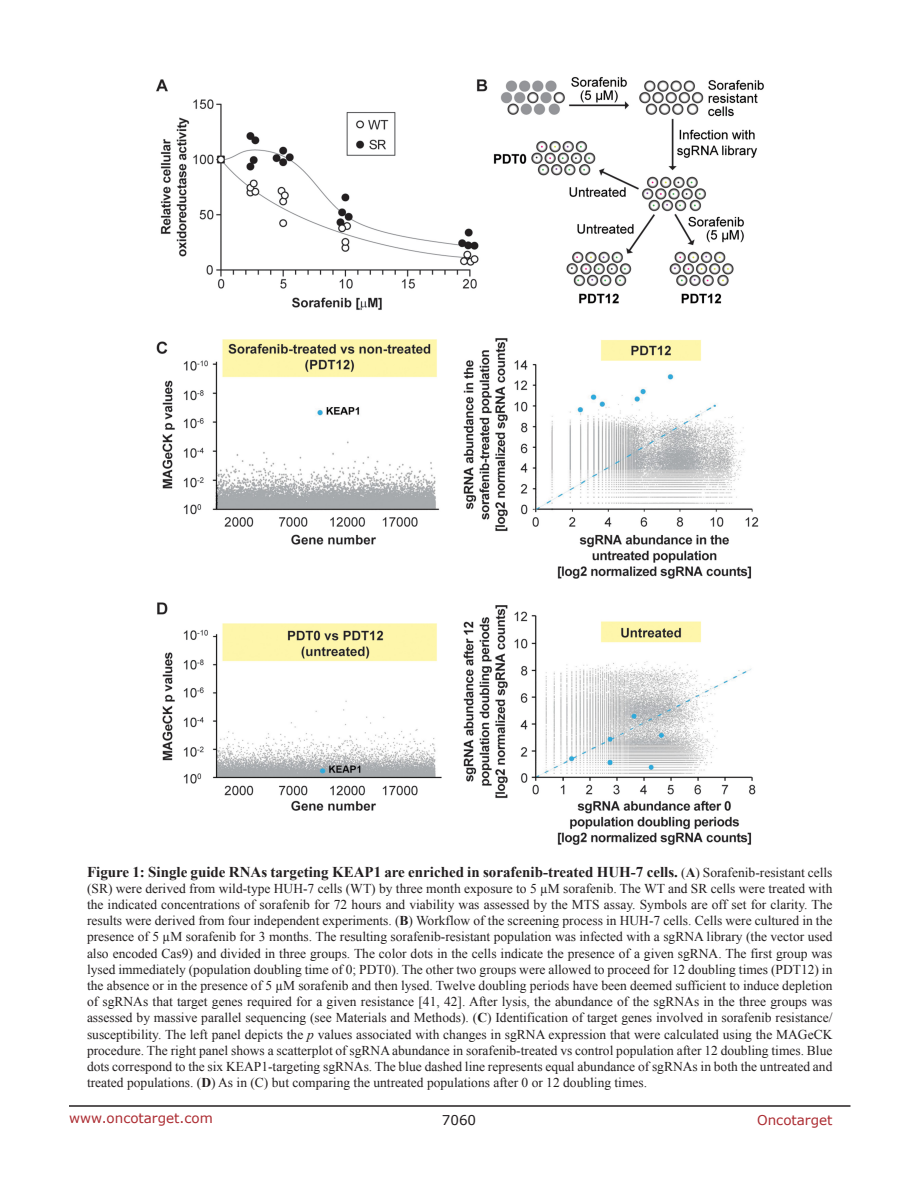
<style>
.page{position:relative;width:918px;height:1188px;background:#fff}
.page>*{position:absolute;margin:0;border:0;box-sizing:border-box;transform-origin:0 0}
.FigureText{font:700 15px "Times New Roman";color:#231f20}
.FigureText-2{font:13.5px/16.2px "Times New Roman";color:#231f20;text-align:justify}
.t1{font:13.5px "Verdana";color:#ac2b31}
.t2{font:13.5px "Verdana";color:#231f20}
.s1{font-weight:400;font-size:13.5px}
.s2{font-size:13.5px}
.s3{font-weight:700}
.s4{font-style:italic}
</style>
<div class="page">
<hr style="left:69px;top:1105px;width:781px;height:2px;background:#231f20">
<img style="left:156px;top:77px;width:608px;height:768px">
<p class="FigureText" style="left:87px;top:861px;width:747px">Figure 1: Single guide RNAs targeting KEAP1 are enriched in sorafenib-treated HUH-7 cells. <span class="s1">(</span><span class="s2">A</span><span class="s1">) Sorafenib-resistant cells</span></p>
<p class="FigureText-2" style="left:87px;top:880px;width:747px">(SR) were derived from wild-type HUH-7 cells (WT) by three month exposure to 5 µM sorafenib. The WT and SR cells were treated with the indicated concentrations of sorafenib for 72 hours and viability was assessed by the MTS assay. Symbols are off set for clarity. The results were derived from four independent experiments. (<span class="s3">B</span>) Workflow of the screening process in HUH-7 cells. Cells were cultured in the presence of 5 µM sorafenib for 3 months. The resulting sorafenib-resistant population was infected with a sgRNA library (the vector used also encoded Cas9) and divided in three groups. The color dots in the cells indicate the presence of a given sgRNA. The first group was lysed immediately (population doubling time of 0; PDT0). The other two groups were allowed to proceed for 12 doubling times (PDT12) in the absence or in the presence of 5 µM sorafenib and then lysed. Twelve doubling periods have been deemed sufficient to induce depletion of sgRNAs that target genes required for a given resistance [41, 42]. After lysis, the abundance of the sgRNAs in the three groups was assessed by massive parallel sequencing (see Materials and Methods). (<span class="s3">C</span>) Identification of target genes involved in sorafenib resistance/ susceptibility. The left panel depicts the <span class="s4">p</span> values associated with changes in sgRNA expression that were calculated using the MAGeCK procedure. The right panel shows a scatterplot of sgRNA abundance in sorafenib-treated vs control population after 12 doubling times. Blue dots correspond to the six KEAP1-targeting sgRNAs. The blue dashed line represents equal abundance of sgRNAs in both the untreated and treated populations. (<span class="s3">D</span>) As in (C) but comparing the untreated populations after 0 or 12 doubling times.</p>
<p class="t1" style="left:69px;top:1109px;width:145px">www.oncotarget.com</p>
<p class="t2" style="left:442px;top:1111px;width:36px">7060</p>
<p class="t1" style="left:757px;top:1111px;width:77px">Oncotarget</p>
</div>
